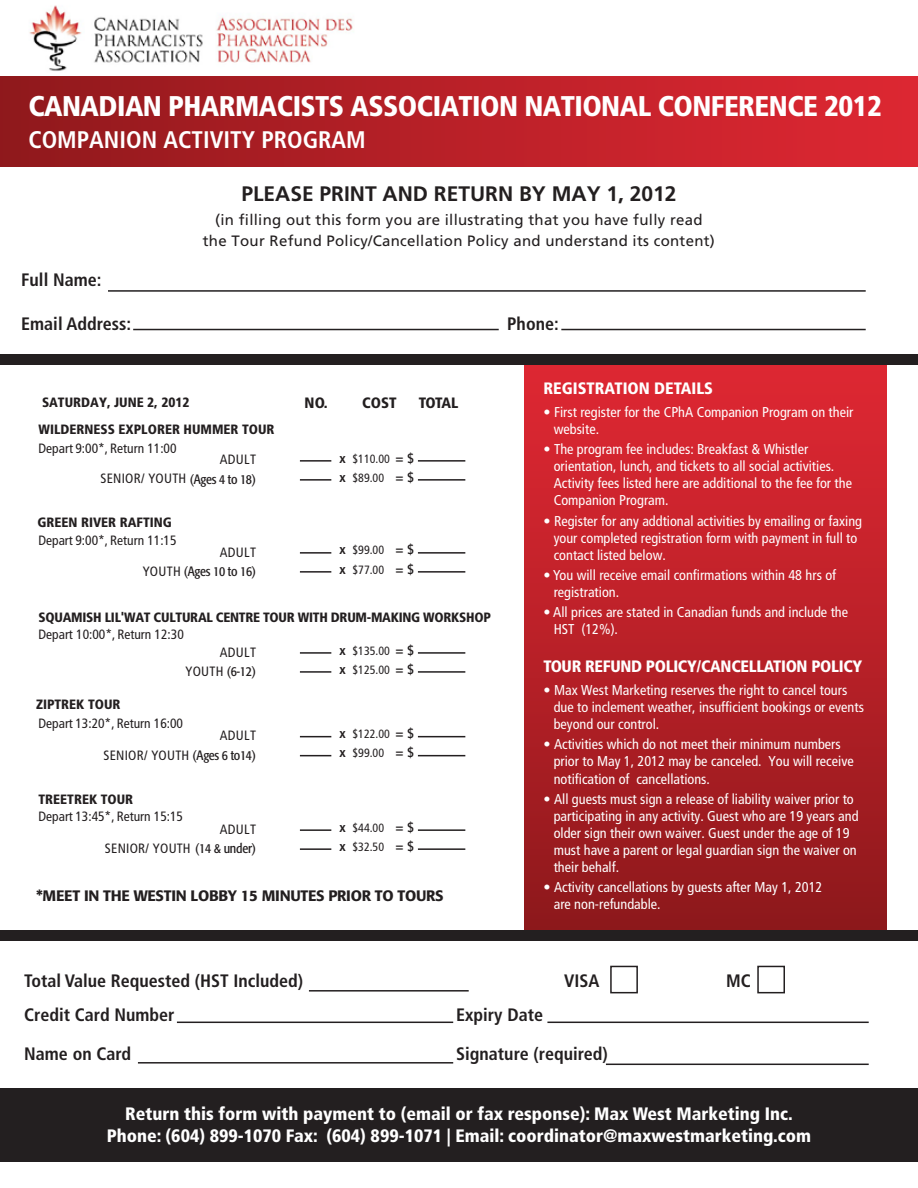
<style>
.page{position:relative;width:918px;height:1188px;background:#fff}
.page>*{position:absolute;margin:0;border:0;box-sizing:border-box;transform-origin:0 0}
.t1{font:900 condensed 28.5px "Frutiger";letter-spacing:-.02em;color:#fff}
.t2{font:700 condensed 24px "Frutiger";color:#fff}
.t3{font:700 21px "Frutiger";color:#231f20}
.t4{font:900 condensed 18px/21.6px "Frutiger";color:#fff;text-align:center}
.t5{font:700 condensed 18px "Frutiger";color:#231f20}
.t6{font:900 condensed 16.5px "Frutiger";letter-spacing:-.02em;color:#fff}
.t7{font:900 condensed 16.5px "Frutiger";color:#fff}
.t8{font:15px/21px "Frutiger";letter-spacing:.02em;color:#231f20;text-align:center}
.t9{font:500 15px "Formata";letter-spacing:-.02em;color:#231f20}
.t10{font:900 condensed 15px "Frutiger";color:#231f20}
.t11{font:condensed 14.25px/17.1px "Frutiger";color:#fff}
.t12{font:condensed 13.5px "Frutiger";color:#231f20}
.t13{font:900 condensed 13.5px "Frutiger";color:#231f20}
.t14{font:condensed 13.5px/18.3px "Frutiger";letter-spacing:.02em;color:#231f20;text-align:right}
.t15{font:900 condensed 13.5px "Frutiger";letter-spacing:-.02em;color:#231f20}
.t16{font:condensed 13.5px "Formata";letter-spacing:-.02em;color:#231f20}
.t17{font:condensed 12px/19px "Frutiger";color:#231f20}
.s1{font-family:"Formata"}
.s2{font-family:"Frutiger"}
.s3{font-weight:700;font-size:13.5px}
</style>
<div class="page">
<div style="left:0;top:76px;width:918px;height:91px;background:linear-gradient(to right,#91191c,#e02833)"></div>
<div style="left:0;top:1089px;width:918px;height:73px;background:#231f20"></div>
<hr style="left:300px;top:460px;width:31px;height:2px;background:#231f20">
<hr style="left:418px;top:460px;width:47px;height:2px;background:#231f20">
<hr style="left:300px;top:479px;width:31px;height:2px;background:#231f20">
<hr style="left:418px;top:479px;width:47px;height:2px;background:#231f20">
<hr style="left:108px;top:290px;width:758px;height:2px;background:#231f20">
<hr style="left:561px;top:329px;width:305px;height:1px;background:#231f20">
<hr style="left:133px;top:329px;width:366px;height:1px;background:#231f20">
<hr style="left:309px;top:990px;width:160px;height:2px;background:#231f20">
<hr style="left:547px;top:1022px;width:322px;height:1px;background:#231f20">
<hr style="left:606px;top:1064px;width:263px;height:1px;background:#231f20">
<hr style="left:177px;top:1022px;width:276px;height:1px;background:#231f20">
<hr style="left:138px;top:1062px;width:315px;height:2px;background:#231f20">
<div style="left:525px;top:363px;width:362px;height:567px;background:linear-gradient(to bottom,#e12833,#8e181c)"></div>
<div style="left:610px;top:966px;width:28px;height:27px;border:2px solid #231f20"></div>
<div style="left:757px;top:966px;width:28px;height:27px;border:2px solid #231f20"></div>
<hr style="left:300px;top:552px;width:31px;height:2px;background:#231f20">
<hr style="left:418px;top:552px;width:47px;height:2px;background:#231f20">
<hr style="left:300px;top:571px;width:31px;height:2px;background:#231f20">
<hr style="left:418px;top:571px;width:47px;height:2px;background:#231f20">
<hr style="left:300px;top:736px;width:31px;height:1px;background:#231f20">
<hr style="left:418px;top:736px;width:47px;height:1px;background:#231f20">
<hr style="left:300px;top:755px;width:31px;height:1px;background:#231f20">
<hr style="left:418px;top:755px;width:47px;height:1px;background:#231f20">
<hr style="left:300px;top:829px;width:31px;height:2px;background:#231f20">
<hr style="left:418px;top:829px;width:47px;height:2px;background:#231f20">
<hr style="left:300px;top:848px;width:31px;height:2px;background:#231f20">
<hr style="left:418px;top:848px;width:47px;height:2px;background:#231f20">
<hr style="left:300px;top:652px;width:31px;height:2px;background:#231f20">
<hr style="left:418px;top:652px;width:47px;height:2px;background:#231f20">
<hr style="left:300px;top:671px;width:31px;height:2px;background:#231f20">
<hr style="left:418px;top:671px;width:47px;height:2px;background:#231f20">
<img style="left:29px;top:5px;width:324px;height:66px">
<div style="left:0;top:354px;width:918px;height:11px;background:#231f20"></div>
<div style="left:0;top:930px;width:918px;height:11px;background:#231f20"></div>
<h1 class="t1" style="left:28px;top:89px;width:855px">CANADIAN PHARMACISTS ASSOCIATION NATIONAL CONFERENCE 2012</h1>
<h2 class="t2" style="left:28px;top:126px;width:339px">COMPANION ACTIVITY PROGRAM</h2>
<h3 class="t3" style="left:241px;top:181px;width:437px">PLEASE PRINT AND RETURN BY MAY 1, 2012</h3>
<p class="t8" style="left:203px;top:209px;width:514px">(in filling out this form you are illustrating that you have fully read the Tour Refund Policy/Cancellation Policy and understand its content)</p>
<p class="t5" style="left:21px;top:269px;width:82px">Full Name:</p>
<p class="t5" style="left:21px;top:313px;width:111px">Email Address:</p>
<p class="t5" style="left:507px;top:313px;width:53px">Phone:</p>
<p class="t13" style="left:42px;top:394px;width:149px">SATURDAY, JUNE 2, 2012</p>
<p class="t13" style="left:39px;top:421px;width:238px">WILDERNESS EXPLORER HUMMER TOUR</p>
<p class="t12" style="left:39px;top:441px;width:140px">Depart 9:00*, Return 11:00</p>
<p class="t14" style="left:100px;top:451px;width:157px">ADULT<br>SENIOR/ YOUTH <span class="s1">(Ages 4 to 18)</span></p>
<p class="t13" style="left:38px;top:514px;width:136px">GREEN RIVER RAFTING</p>
<p class="t12" style="left:39px;top:533px;width:140px">Depart 9:00*, Return 11:15</p>
<p class="t12" style="left:220px;top:544px;width:38px">ADULT</p>
<p class="t16" style="left:143px;top:563px;width:115px"><span class="s2">YOUTH</span> (Ages 10 to 16)</p>
<p class="t10" style="left:305px;top:394px;width:94px">NO. COST</p>
<p class="t10" style="left:419px;top:394px;width:41px">TOTAL</p>
<p class="t17" style="left:339px;top:449px;width:76px"><span class="s3">x</span> $110.00 <span class="s3">= $ x</span> $89.00 <span class="s3">= $</span></p>
<p class="t17" style="left:339px;top:541px;width:76px"><span class="s3">x</span> $99.00 <span class="s3">= $ x</span> $77.00 <span class="s3">= $</span></p>
<p class="t15" style="left:39px;top:610px;width:454px">SQUAMISH LIL'WAT CULTURAL CENTRE TOUR WITH DRUM-MAKING WORKSHOP</p>
<p class="t12" style="left:39px;top:627px;width:147px">Depart 10:00*, Return 12:30</p>
<p class="t17" style="left:339px;top:641px;width:76px"><span class="s3">x</span> $135.00 <span class="s3">= $ x</span> $125.00 <span class="s3">= $</span></p>
<p class="t12" style="left:220px;top:644px;width:38px">ADULT</p>
<p class="t16" style="left:186px;top:663px;width:72px"><span class="s2">YOUTH</span> (6-12)</p>
<p class="t13" style="left:36px;top:696px;width:86px">ZIPTREK TOUR</p>
<p class="t12" style="left:39px;top:715px;width:146px">Depart 13:20*, Return 16:00</p>
<p class="t14" style="left:103px;top:726px;width:154px;line-height:19.5px">ADULT<br>SENIOR/ YOUTH <span class="s1">(Ages 6 to14)</span></p>
<p class="t13" style="left:38px;top:791px;width:96px">TREETREK TOUR</p>
<p class="t12" style="left:39px;top:809px;width:146px">Depart 13:45*, Return 15:15</p>
<p class="t12" style="left:220px;top:821px;width:38px">ADULT</p>
<p class="t14" style="left:105px;top:839px;width:153px">SENIOR/ YOUTH <span class="s1">(14 &amp; under)</span></p>
<p class="t17" style="left:339px;top:725px;width:76px"><span class="s3">x</span> $122.00 <span class="s3">= $ x</span> $99.00 <span class="s3">= $</span></p>
<p class="t17" style="left:339px;top:818px;width:76px"><span class="s3">x</span> $44.00 <span class="s3">= $ x</span> $32.50 <span class="s3">= $</span></p>
<p class="t9" style="left:36px;top:886px;width:409px">*MEET IN THE WESTIN LOBBY 15 MINUTES PRIOR TO TOURS</p>
<p class="t7" style="left:543px;top:378px;width:171px">REGISTRATION DETAILS</p>
<p class="t11" style="left:554px;top:404px;width:301px;text-indent:-10px">• First register for the CPhA Companion Program on their website.</p>
<p class="t11" style="left:554px;top:441px;width:300px;text-indent:-10px">• The program fee includes: Breakfast &amp; Whistler orientation, lunch, and tickets to all social activities.<br>Activity fees listed here are additional to the fee for the Companion Program.</p>
<p class="t11" style="left:554px;top:512px;width:310px;text-indent:-10px">• Register for any addtional activities by emailing or faxing your completed registration form with payment in full to contact listed below.</p>
<p class="t11" style="left:554px;top:566px;width:284px;text-indent:-10px">• You will receive email confirmations within 48 hrs of registration.</p>
<p class="t11" style="left:554px;top:604px;width:296px;text-indent:-10px">• All prices are stated in Canadian funds and include the<br>HST (12%).</p>
<p class="t6" style="left:543px;top:656px;width:320px">TOUR REFUND POLICY/CANCELLATION POLICY</p>
<p class="t11" style="left:554px;top:682px;width:312px;text-indent:-10px">• Max West Marketing reserves the right to cancel tours due to inclement weather, insufficient bookings or events beyond our control.</p>
<p class="t11" style="left:554px;top:736px;width:301px;text-indent:-10px">• Activities which do not meet their minimum numbers prior to May 1, 2012 may be canceled. You will receive notification of cancellations.</p>
<p class="t11" style="left:554px;top:790px;width:306px;text-indent:-10px">• All guests must sign a release of liability waiver prior to participating in any activity. Guest who are 19 years and older sign their own waiver. Guest under the age of 19 must have a parent or legal guardian sign the waiver on their behalf.</p>
<p class="t11" style="left:554px;top:879px;width:270px;text-indent:-10px">• Activity cancellations by guests after May 1, 2012 are non-refundable.</p>
<p class="t5" style="left:24px;top:970px;width:280px">Total Value Requested (HST Included)</p>
<p class="t5" style="left:564px;top:970px;width:37px">VISA</p>
<p class="t5" style="left:726px;top:970px;width:26px">MC</p>
<p class="t5" style="left:24px;top:1004px;width:152px">Credit Card Number</p>
<p class="t5" style="left:456px;top:1004px;width:88px">Expiry Date</p>
<p class="t5" style="left:24px;top:1043px;width:108px">Name on Card</p>
<p class="t5" style="left:456px;top:1043px;width:153px">Signature (required)</p>
<p class="t4" style="left:107px;top:1103px;width:706px">Return this form with payment to (email or fax response): Max West Marketing Inc.<br>Phone: (604) 899-1070 Fax: (604) 899-1071 | Email: coordinator@maxwestmarketing.com</p>
</div>
